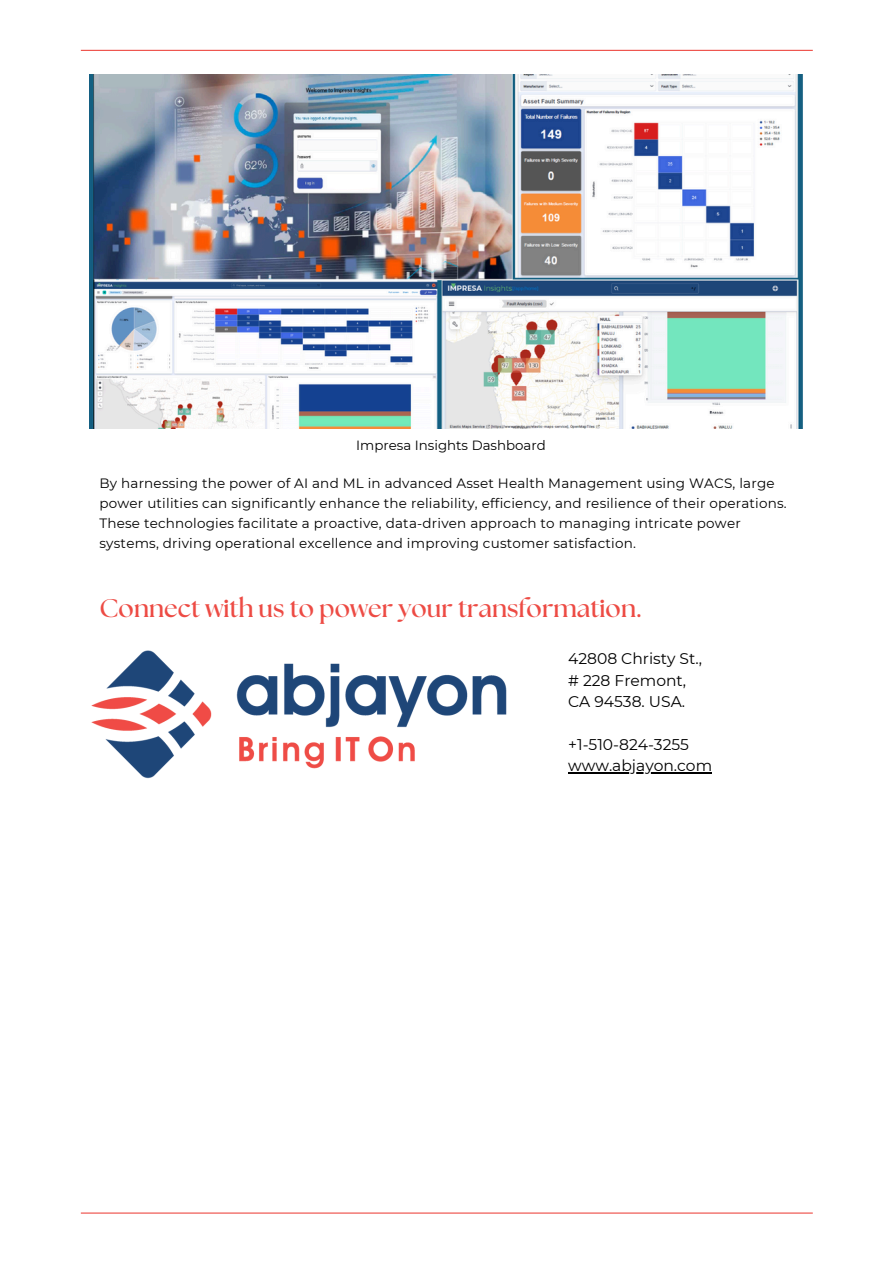
<style>
.page{position:relative;width:894px;height:1264px;background:#fff}
.page>*{position:absolute;margin:0;border:0;box-sizing:border-box;transform-origin:0 0}
.t1{font:700 25.5px "The Seasons";color:#ed4b44}
.t2{font:15.45px/21.3px "Montserrat";color:#000}
.t3{font:13.5px/20.2px "Montserrat";letter-spacing:.015em;color:#000}
.t4{font:13.35px "Montserrat";color:#000}
</style>
<div class="page">
<hr style="left:81px;top:50px;width:731px;height:1px;background:#ed4b44">
<hr style="left:81px;top:1212px;width:731px;height:1px;background:#ed4b44">
<img style="left:89px;top:74px;width:714px;height:354px">
<img style="left:91px;top:650px;width:416px;height:129px">
<hr style="left:568px;top:772px;width:144px;height:1px;background:#000">
<p class="t4" style="left:356px;top:437px;width:191px">Impresa Insights Dashboard</p>
<p class="t3" style="left:99px;top:472px;width:688px">By harnessing the power of AI and ML in advanced Asset Health Management using WACS, large power utilities can significantly enhance the reliability, efficiency, and resilience of their operations.<br>These technologies facilitate a proactive, data-driven approach to managing intricate power systems, driving operational excellence and improving customer satisfaction.</p>
<p class="t1" style="left:99px;top:596px;width:543px">Connect with us to power your transformation.</p>
<p class="t2" style="left:568px;top:648px;width:135px">42808 Christy St., # 228 Fremont,</p>
<p class="t2" style="left:568px;top:691px;width:118px">CA 94538. USA.</p>
<p class="t2" style="left:568px;top:733px;width:122px">+1-510-824-3255</p>
<p class="t2" style="left:568px;top:755px;width:145px">www.abjayon.com</p>
</div>
